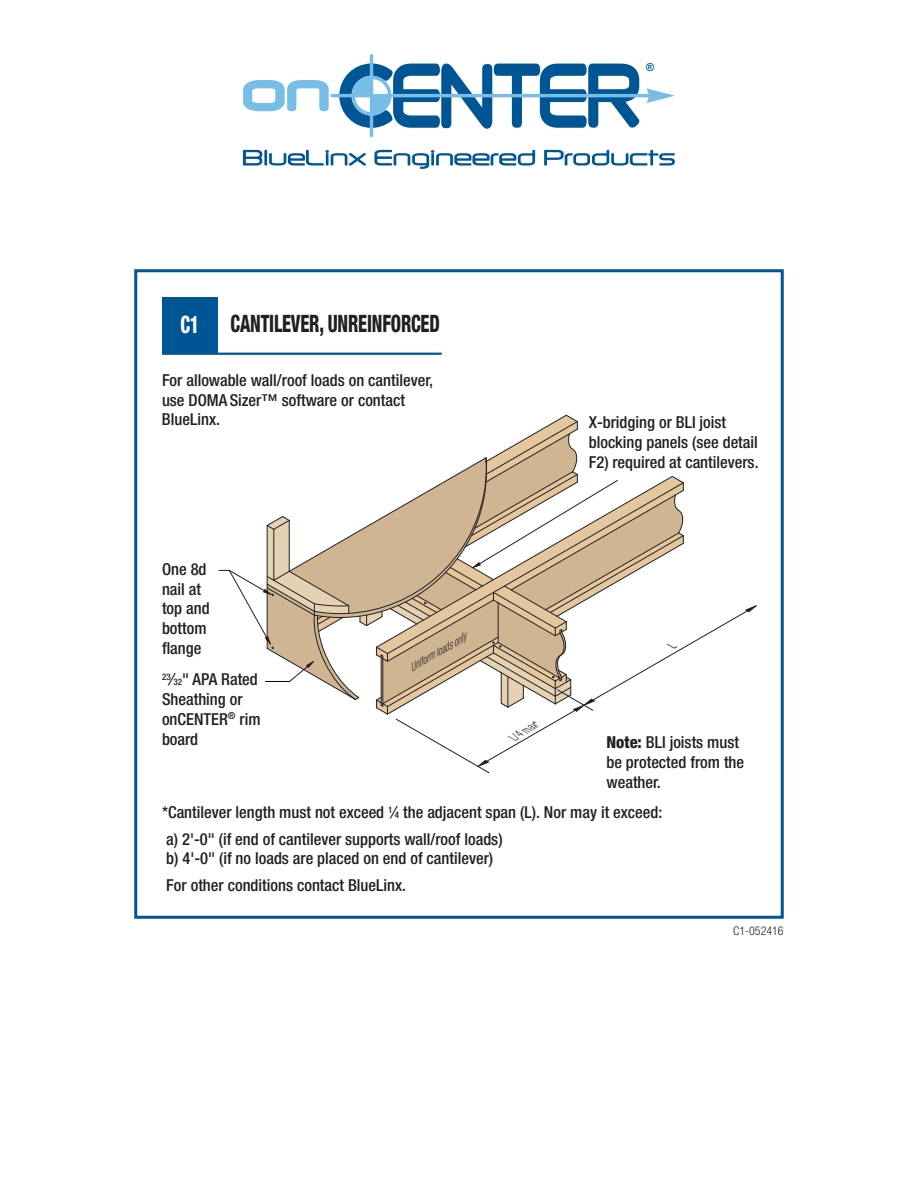
<style>
.page{position:relative;width:918px;height:1188px;background:#fff}
.page>*{position:absolute;margin:0;border:0;box-sizing:border-box;transform-origin:0 0}
.t1{font:800 condensed 24px "Helvetica Neue LT Std";letter-spacing:-.01em;color:#231f20;scale:.75 1}
.t2{font:800 condensed 24px "Helvetica Neue LT Std";color:#fff;scale:.75 1}
.t3{font:500 condensed 16.5px/19.8px "Helvetica Neue LT Std";color:#231f20}
.t4{font:300 condensed 12px "Helvetica Neue LT Std";color:#231f20}
.t5{font:italic 300 condensed 11.25px "Helvetica Neue LT Std";color:#231f20;scale:.87 1}
.t6{font:700 10.95px "Arial";color:#005595}
.s1{font-size:9.15px}
.s2{font-weight:800}
</style>
<div class="page">
<div style="left:134px;top:269px;width:650px;height:650px;border:3px solid #005595"></div>
<svg style="left:243px;top:150px;width:123px;height:16px"></svg>
<svg style="left:374px;top:150px;width:161px;height:19px"></svg>
<svg style="left:544px;top:150px;width:131px;height:16px"></svg>
<svg style="left:243px;top:54px;width:432px;height:83px"></svg>
<div style="left:162px;top:297px;width:56px;height:56px;background:#005595"></div>
<hr style="left:162px;top:353px;width:280px;height:2px;background:#005595">
<svg style="left:219px;top:414px;width:538px;height:360px"></svg>
<p class="t6" style="left:646px;top:60px;width:10px">®</p>
<p class="t2" style="left:180px;top:310px;width:27px">C1</p>
<p class="t1" style="left:231px;top:309px;width:280px">CANTILEVER, UNREINFORCED</p>
<p class="t3" style="left:162px;top:370px;width:273px">For allowable wall/roof loads on cantilever, use DOMA Sizer™ software or contact<br>BlueLinx.</p>
<p class="t3" style="left:162px;top:559px;width:49px">One 8d nail at top and bottom flange</p>
<p class="t3" style="left:162px;top:669px;width:100px"><sup>23</sup>⁄<span class="s1">32</span>" APA Rated<br>Sheathing or onCENTER<sup>®</sup> rim board</p>
<p class="t5" style="left:407px;top:662px;width:75px;rotate:-30deg">Uniform loads only</p>
<p class="t5" style="left:510px;top:732px;width:38px;rotate:-30deg">L/4 max*</p>
<p class="t3" style="left:589px;top:413px;width:171px">X-bridging or BLI joist blocking panels (see detail<br>F2) required at cantilevers.</p>
<p class="t3" style="left:606px;top:732px;width:139px"><span class="s2">Note:</span> BLI joists must be protected from the weather.</p>
<p class="t3" style="left:162px;top:799px;width:502px;line-height:26.5px">*Cantilever length must not exceed <sup>1</sup>⁄<span class="s1">4</span> the adjacent span (L). Nor may it exceed: a) 2'-0" (if end of cantilever supports wall/roof loads)</p>
<p class="t3" style="left:166px;top:845px;width:328px;line-height:26.5px">b) 4'-0" (if no loads are placed on end of cantilever)<br>For other conditions contact BlueLinx.</p>
<p class="t4" style="left:733px;top:924px;width:52px">C1-052416</p>
</div>
